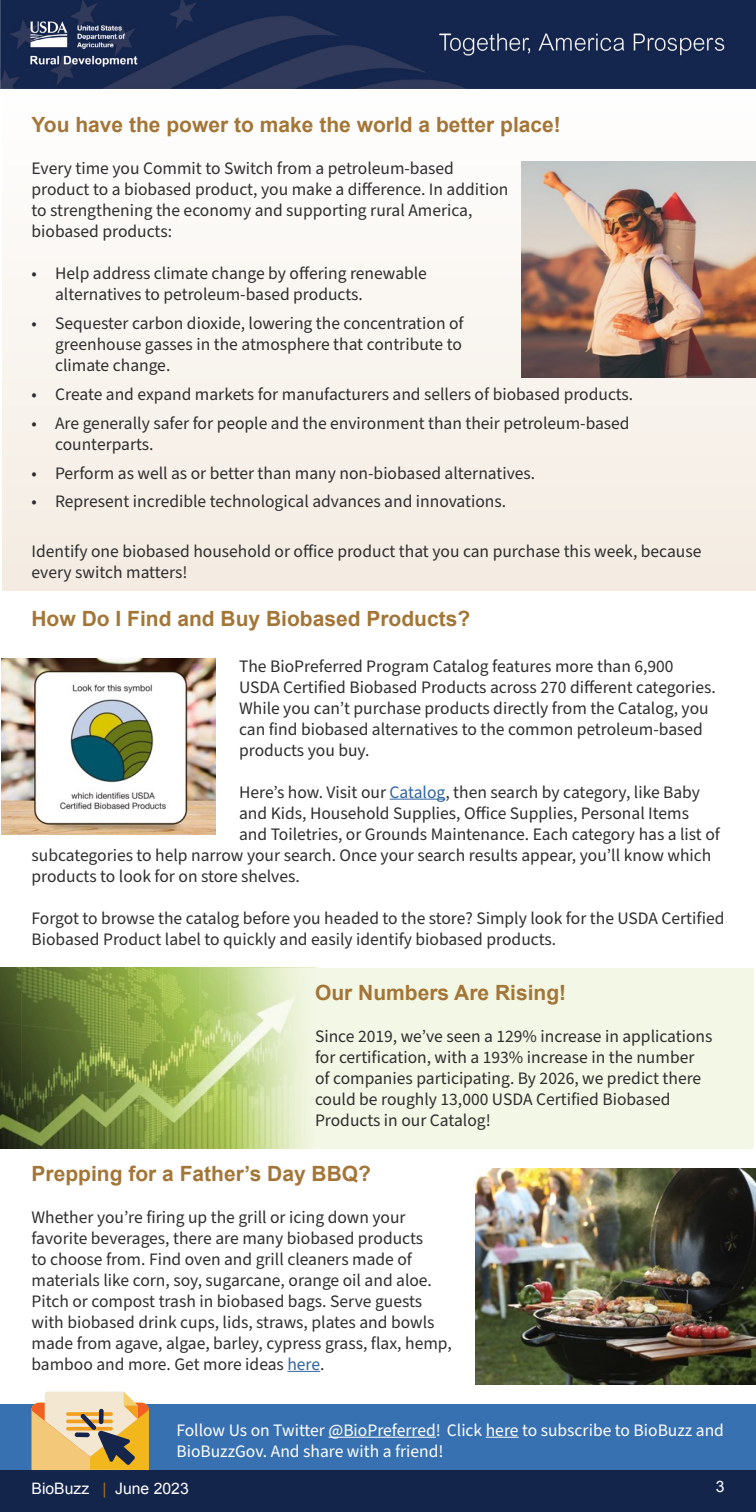
<style>
.page{position:relative;width:756px;height:1512px;background:#fff}
.page>*{position:absolute;margin:0;border:0;box-sizing:border-box;transform-origin:0 0}
.t1{font:700 21px "Arial";color:#a37637}
.t2{font:17.5px/21px "Source Sans Pro";color:#2e2e2f}
.t3{font:17.5px/21px "Source Sans Pro";color:#fff}
.t4{font:15.75px "Arial";color:#fff}
.s1{color:#3164a2}
.s2{color:#a47029}
</style>
<div class="page">
<div style="left:0;top:968px;width:754px;height:180px;background:#f3f7e5"></div>
<img style="left:0;top:968px;width:229px;height:180px">
<svg style="left:229px;top:968px;width:77px;height:180px"></svg>
<div style="left:2px;top:89px;width:754px;height:502px;background:linear-gradient(to bottom,#fefefe,#f4ece2)"></div>
<img style="left:0;top:0;width:756px;height:89px">
<div style="left:0;top:1470px;width:755px;height:42px;background:#14254c"></div>
<hr style="left:390px;top:799px;width:55px;height:1px;background:#3164a2">
<hr style="left:287px;top:1371px;width:33px;height:1px;background:#3164a2">
<img style="left:522px;top:161px;width:234px;height:217px">
<img style="left:2px;top:659px;width:213px;height:176px">
<img style="left:475px;top:1168px;width:281px;height:217px">
<div style="left:0;top:1405px;width:756px;height:65px;background:#3771b2"></div>
<hr style="left:329px;top:1437px;width:107px;height:1px;background:#fff">
<hr style="left:486px;top:1437px;width:33px;height:1px;background:#fff">
<svg style="left:31px;top:1392px;width:118px;height:78px;background:#dfbe81"></svg>
<div style="left:99px;top:1409px;width:5px;height:15px;background:#16254c;border-radius:2px"></div>
<div style="left:75px;top:1432px;width:15px;height:5px;background:#16254c;border-radius:2px"></div>
<p class="t1" style="left:32px;top:111px;width:531px">You have the power to make the world a better place!</p>
<p class="t2" style="left:32px;top:158px;width:478px">Every time you Commit to Switch from a petroleum-based product to a biobased product, you make a difference. In addition to strengthening the economy and supporting rural America, biobased products:</p>
<p class="t2" style="left:55px;top:263px;width:373px;text-indent:-24px">• Help address climate change by offering renewable alternatives to petroleum-based products.</p>
<p class="t2" style="left:55px;top:313px;width:410px;text-align:justify;text-indent:-24px">• Sequester carbon dioxide, lowering the concentration of greenhouse gasses in the atmosphere that contribute to climate change.</p>
<p class="t2" style="left:32px;top:384px;width:603px">• Create and expand markets for manufacturers and sellers of biobased products.</p>
<p class="t2" style="left:55px;top:413px;width:576px;text-indent:-24px">• Are generally safer for people and the environment than their petroleum-based counterparts.</p>
<p class="t2" style="left:32px;top:463px;width:505px">• Perform as well as or better than many non-biobased alternatives.</p>
<p class="t2" style="left:32px;top:492px;width:476px">• Represent incredible technological advances and innovations.</p>
<p class="t2" style="left:32px;top:542px;width:671px">Identify one biobased household or office product that you can purchase this week, because every switch matters!</p>
<p class="t1" style="left:32px;top:604px;width:440px">How Do I Find and Buy Biobased Products?</p>
<p class="t2" style="left:239px;top:656px;width:478px">The BioPreferred Program Catalog features more than 6,900<br>USDA Certified Biobased Products across 270 different categories.<br>While you can’t purchase products directly from the Catalog, you can find biobased alternatives to the common petroleum-based products you buy.</p>
<p class="t2" style="left:239px;top:782px;width:463px">Here’s how. Visit our <span class="s1">Catalog</span>, then search by category, like Baby</p>
<p class="t2" style="left:239px;top:803px;width:452px">and Kids, Household Supplies, Office Supplies, Personal Items</p>
<p class="t2" style="left:239px;top:824px;width:482px">and Toiletries, or Grounds Maintenance. Each category has a list of</p>
<p class="t2" style="left:31px;top:845px;width:681px">subcategories to help narrow your search. Once your search results appear, you’ll know which</p>
<p class="t2" style="left:31px;top:866px;width:270px">products to look for on store shelves.</p>
<p class="t2" style="left:31px;top:908px;width:694px">Forgot to browse the catalog before you headed to the store? Simply look for the USDA Certified<br>Biobased Product label to quickly and easily identify biobased products.</p>
<p class="t1" style="left:315px;top:979px;width:253px">Our Numbers Are Rising!</p>
<p class="t2" style="left:315px;top:1026px;width:399px">Since 2019, we’ve seen a 129% increase in applications for certification, with a 193% increase in the number of companies participating. By 2026, we predict there could be roughly 13,000 USDA Certified Biobased Products in our Catalog!</p>
<p class="t1" style="left:32px;top:1160px;width:341px">Prepping for a Father’s Day BBQ?</p>
<p class="t2" style="left:32px;top:1207px;width:422px">Whether you’re firing up the grill or icing down your favorite beverages, there are many biobased products<br>to choose from. Find oven and grill cleaners made of materials like corn, soy, sugarcane, orange oil and aloe.<br>Pitch or compost trash in biobased bags. Serve guests with biobased drink cups, lids, straws, plates and bowls made from agave, algae, barley, cypress grass, flax, hemp, bamboo and more. Get more ideas <span class="s1">here</span>.</p>
<p class="t3" style="left:176px;top:1420px;width:549px">Follow Us on Twitter @BioPreferred! Click here to subscribe to BioBuzz and<br>BioBuzzGov. And share with a friend!</p>
<p class="t4" style="left:32px;top:1478px;width:159px">BioBuzz <span class="s2">|</span> June 2023</p>
<p class="t4" style="left:716px;top:1476px;width:10px">3</p>
</div>
